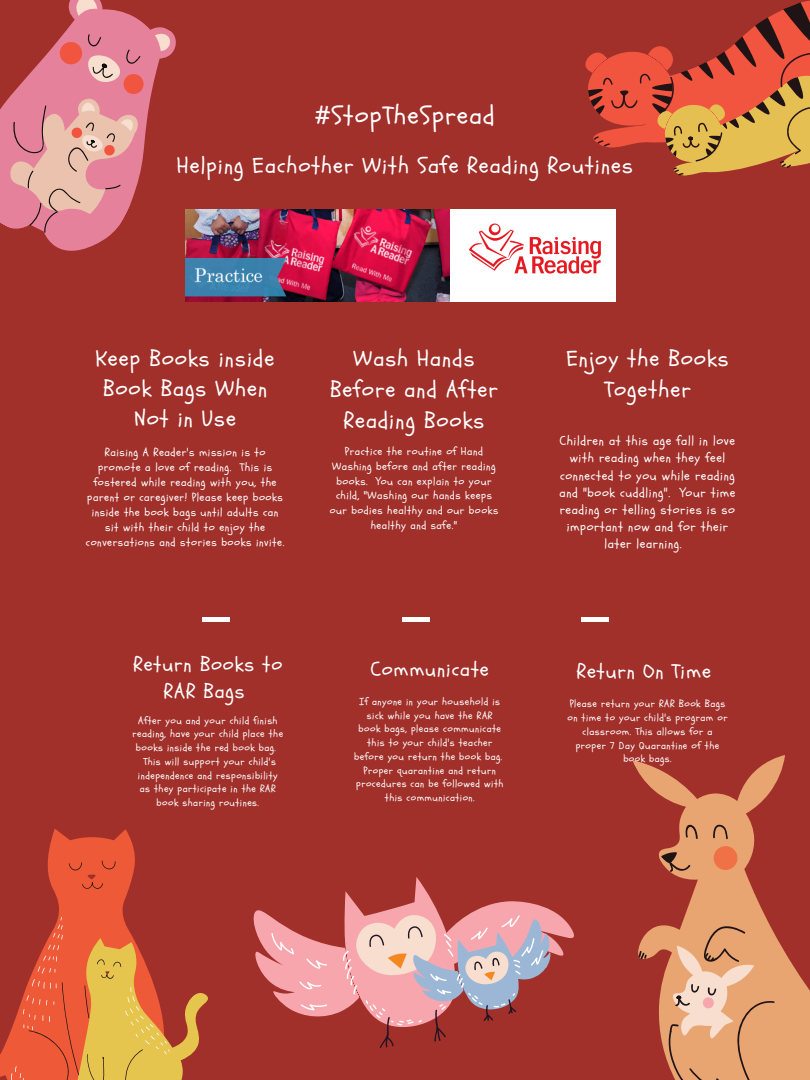
<style>
.page{position:relative;width:810px;height:1080px;background:#a12f2a}
.page>*{position:absolute;margin:0;border:0;box-sizing:border-box;transform-origin:0 0}
.t1{font:25.62px "Schoolbell";letter-spacing:.05em;color:#fff}
.t2{font:22.5px/30.1px "Schoolbell";letter-spacing:.05em;color:#fff;text-align:center}
.t3{font:22.38px "Schoolbell";letter-spacing:.05em;color:#fff}
.t4{font:20.25px/27.3px "Schoolbell";letter-spacing:.05em;color:#fff;text-align:center}
.t5{font:12.69px "Schoolbell";letter-spacing:.05em;color:#fff}
.t6{font:11.25px/15px "Schoolbell";letter-spacing:.05em;color:#fff;text-align:center}
.t7{font:10.94px/14.8px "Schoolbell";letter-spacing:.05em;color:#fff;text-align:center}
.t8{font:10.12px/13.8px "Schoolbell";letter-spacing:.05em;color:#fff;text-align:center}
</style>
<div class="page">
<svg style="left:632px;top:755px;width:178px;height:325px"></svg>
<svg style="left:713px;top:824px;width:15px;height:16px"></svg>
<svg style="left:685px;top:824px;width:13px;height:15px"></svg>
<svg style="left:639px;top:951px;width:8px;height:9px"></svg>
<svg style="left:661px;top:852px;width:30px;height:21px"></svg>
<div style="left:714px;top:846px;width:23px;height:24px;background:#ef7145;border-radius:50%"></div>
<svg style="left:667px;top:924px;width:108px;height:156px"></svg>
<svg style="left:68px;top:0;width:35px;height:9px"></svg>
<svg style="left:0;top:9px;width:176px;height:242px;fill:#e5819b"></svg>
<svg style="left:0;top:829px;width:135px;height:251px"></svg>
<svg style="left:11px;top:860px;width:197px;height:220px"></svg>
<svg style="left:254px;top:877px;width:320px;height:140px"></svg>
<svg style="left:271px;top:933px;width:23px;height:21px"></svg>
<svg style="left:306px;top:958px;width:21px;height:11px"></svg>
<svg style="left:299px;top:981px;width:23px;height:11px"></svg>
<svg style="left:300px;top:1004px;width:27px;height:6px"></svg>
<svg style="left:343px;top:914px;width:208px;height:134px"></svg>
<svg style="left:585px;top:0;width:225px;height:175px"></svg>
<hr style="left:402px;top:617px;width:28px;height:4px;background:#fff">
<hr style="left:581px;top:617px;width:28px;height:4px;background:#fff">
<hr style="left:202px;top:617px;width:28px;height:4px;background:#fff">
<img style="left:185px;top:210px;width:264px;height:91px">
<img style="left:451px;top:209px;width:164px;height:93px">
<h1 class="t1" style="left:315px;top:99px;width:181px">#StopTheSpread</h1>
<h3 class="t3" style="left:177px;top:151px;width:457px">Helping Eachother With Safe Reading Routines</h3>
<h2 class="t2" style="left:96px;top:344px;width:180px">Keep Books inside<br>Book Bags When<br>Not in Use</h2>
<p class="t6" style="left:86px;top:445px;width:200px">Raising A Reader's mission is to promote a love of reading. This is fostered while reading with you, the parent or caregiver! Please keep books inside the book bags until adults can sit with their child to enjoy the conversations and stories books invite.</p>
<h3 class="t4" style="left:133px;top:651px;width:150px">Return Books to<br>RAR Bags</h3>
<p class="t8" style="left:133px;top:714px;width:152px">After you and your child finish reading, have your child place the books inside the red book bag.<br>This will support your child's independence and responsibility as they participate in the RAR book sharing routines.</p>
<h2 class="t2" style="left:330px;top:344px;width:169px;line-height:30.5px">Wash Hands<br>Before and After<br>Reading Books</h2>
<p class="t7" style="left:330px;top:444px;width:170px">Practice the routine of Hand<br>Washing before and after reading books. You can explain to your child, "Washing our hands keeps our bodies healthy and our books healthy and safe."</p>
<h3 class="t4" style="left:371px;top:656px;width:120px">Communicate</h3>
<p class="t8" style="left:354px;top:695px;width:151px">If anyone in your household is sick while you have the RAR book bags, please communicate this to your child's teacher before you return the book bag.<br>Proper quarantine and return procedures can be followed with this communication.</p>
<h2 class="t2" style="left:566px;top:344px;width:164px;line-height:30.6px">Enjoy the Books<br>Together</h2>
<p class="t5" style="left:560px;top:432px;width:176px">Children at this age fall in love</p>
<p class="t5" style="left:570px;top:450px;width:157px">with reading when they feel</p>
<p class="t5" style="left:560px;top:467px;width:176px">connected to you while reading</p>
<p class="t5" style="left:560px;top:484px;width:177px">and "book cuddling". Your time</p>
<p class="t5" style="left:560px;top:501px;width:177px">reading or telling stories is so</p>
<p class="t5" style="left:567px;top:519px;width:163px">important now and for their</p>
<p class="t5" style="left:604px;top:536px;width:79px">later learning.</p>
<h3 class="t4" style="left:577px;top:658px;width:136px">Return On Time</h3>
<p class="t8" style="left:567px;top:697px;width:162px">Please return your RAR Book Bags on time to your child's program or classroom. This allows for a proper 7 Day Quarantine of the book bags.</p>
</div>
